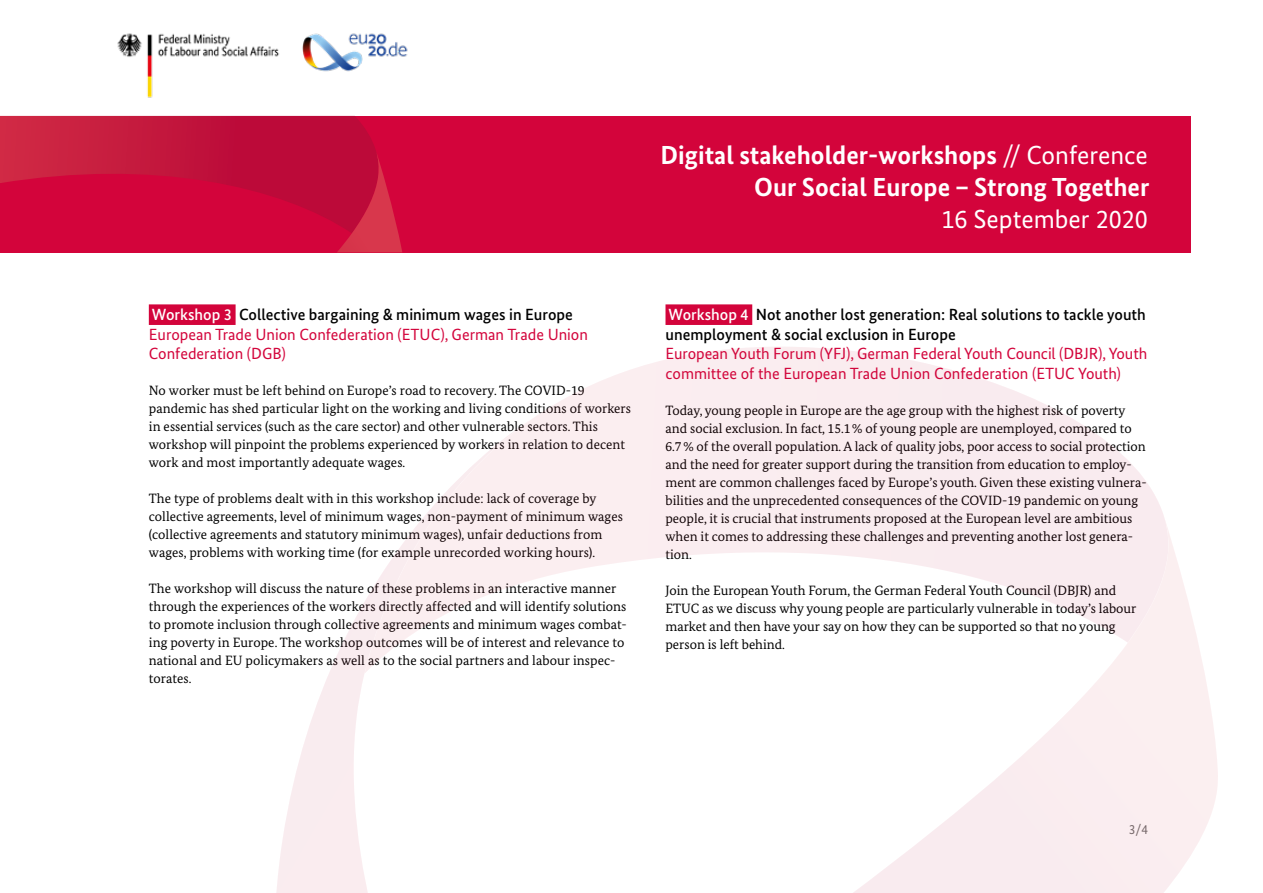
<style>
.page{position:relative;width:1263px;height:893px;background:#fff}
.page>*{position:absolute;margin:0;border:0;box-sizing:border-box;transform-origin:0 0}
.t1{font:700 26.1px/31.7px "Bundes Sans";color:#fff;text-align:right}
.t2{font:26.1px "Bundes Sans";color:#fff}
.t3{font:16.2px/19.5px "Bundes Sans";color:#d3043b}
.t4{font:500 16.2px/19.5px "Bundes Sans";color:#000}
.t5{font:13.5px/18px "Bundes Serif";color:#000}
.t6{font:13.5px "Bundes Sans";color:#706f6f}
.s1{font-weight:500;color:#fff}
.s2{font-weight:500;color:#000}
.s3{font-weight:400}
.s4{color:#fff}
</style>
<div class="page">
<img style="left:100px;top:33px;width:308px;height:83px">
<div style="left:149px;top:304px;width:87px;height:21px;background:#d3043b"></div>
<div style="left:665px;top:304px;width:87px;height:21px;background:#d3043b"></div>
<div style="left:0;top:116px;width:1191px;height:136px;background:#d3043b"></div>
<svg style="left:0;top:116px;width:402px;height:136px"></svg>
<svg style="left:425px;top:347px;width:739px;height:169px"></svg>
<svg style="left:276px;top:516px;width:942px;height:377px"></svg>
<p class="t3" style="left:149px;top:305px;width:441px"><span class="s1">Workshop 3</span> <span class="s2">Collective bargaining &amp; minimum wages in Europe<br></span>European Trade Union Confederation (ETUC), German Trade Union<br>Confederation (DGB)</p>
<p class="t5" style="left:149px;top:381px;width:484px">No worker must be left behind on Europe’s road to recovery. The COVID-19 pandemic has shed particular light on the working and living conditions of workers in essential services (such as the care sector) and other vulnerable sectors. This workshop will pinpoint the problems experienced by workers in relation to decent work and most importantly adequate wages.</p>
<p class="t5" style="left:149px;top:489px;width:476px">The type of problems dealt with in this workshop include: lack of coverage by collective agreements, level of minimum wages, non-payment of minimum wages (collective agreements and statutory minimum wages), unfair deductions from wages, problems with working time (for example unrecorded working hours).</p>
<p class="t5" style="left:149px;top:579px;width:479px">The workshop will discuss the nature of these problems in an interactive manner through the experiences of the workers directly affected and will identify solutions to promote inclusion through collective agreements and minimum wages combat&shy;ing poverty in Europe. The workshop outcomes will be of interest and relevance to national and EU policymakers as well as to the social partners and labour inspec&shy;torates.</p>
<h1 class="t1" style="left:661px;top:139px;width:490px">Digital stakeholder-workshops <span class="s3">// Conference<br></span>Our Social Europe – Strong Together</h1>
<h1 class="t2" style="left:941px;top:203px;width:208px">16 September 2020</h1>
<p class="t4" style="left:665px;top:305px;width:482px"><span class="s4">Workshop 4</span> Not another lost generation: Real solutions to tackle youth unemployment &amp; social exclusion in Europe</p>
<p class="t3" style="left:665px;top:344px;width:483px">European Youth Forum (YFJ), German Federal Youth Council (DBJR), Youth committee of the European Trade Union Confederation (ETUC Youth)</p>
<p class="t5" style="left:665px;top:401px;width:483px">Today, young people in Europe are the age group with the highest risk of poverty and social exclusion. In fact, 15.1% of young people are unemployed, compared to 6.7% of the overall population. A lack of quality jobs, poor access to social protection and the need for greater support during the transition from education to employ&shy;ment are common challenges faced by Europe’s youth. Given these existing vulnera&shy;bilities and the unprecedented consequences of the COVID-19 pandemic on young people, it is crucial that instruments proposed at the European level are ambitious when it comes to addressing these challenges and preventing another lost genera&shy;tion.</p>
<p class="t5" style="left:665px;top:581px;width:472px">Join the European Youth Forum, the German Federal Youth Council (DBJR) and ETUC as we discuss why young people are particularly vulnerable in today’s labour market and then have your say on how they can be supported so that no young person is left behind.</p>
<p class="t6" style="left:1129px;top:821px;width:21px">3/4</p>
</div>
